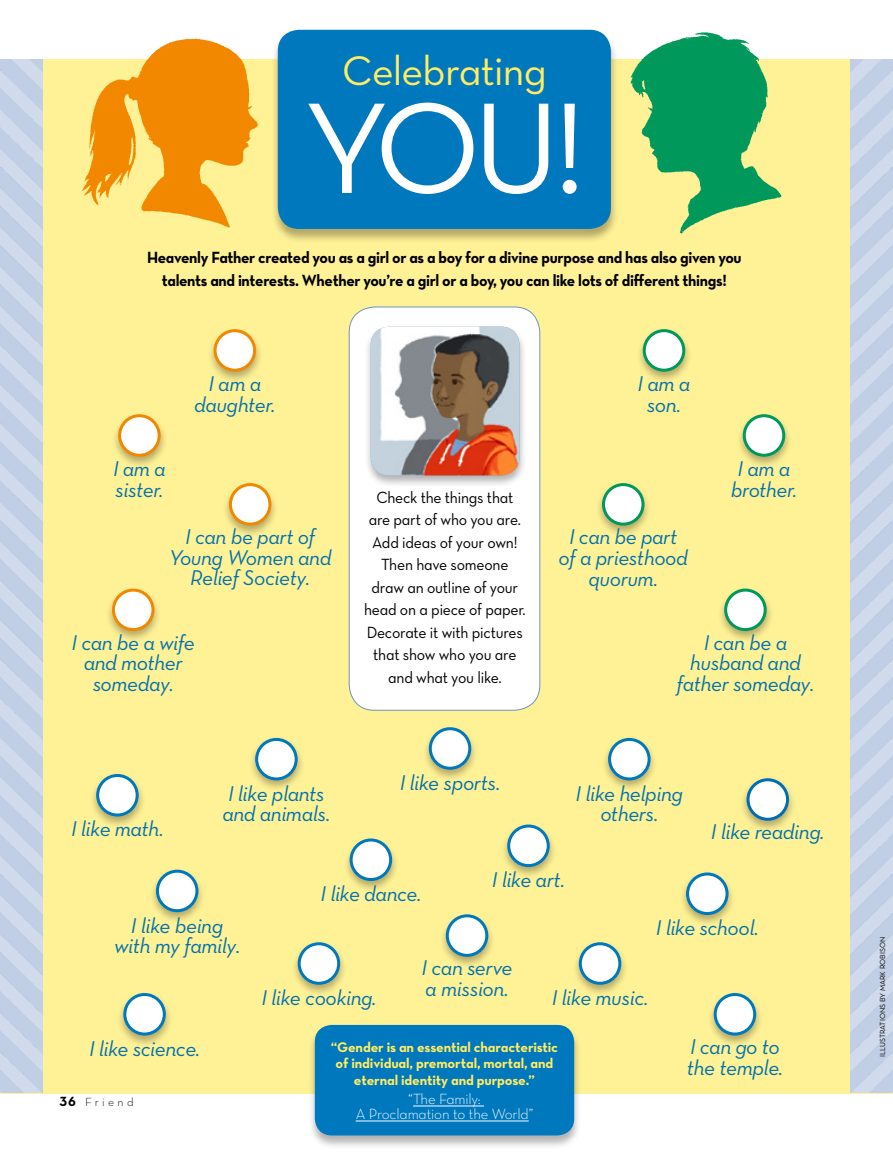
<style>
.page{position:relative;width:893px;height:1161px;background:#fff}
.page>*{position:absolute;margin:0;border:0;box-sizing:border-box;transform-origin:0 0}
.t1{font:131.25px "Neutralds Lat Book Alt";color:#fff}
.t2{font:42px "Neutralds Lat Book Alt";letter-spacing:-.02em;color:#ffec63}
.t3{font:21.75px/20.7px "Neutralds Lat Book Italic Alt";letter-spacing:-.02em;color:#0071ae;text-align:center}
.t4{font:16.5px/22.5px "Neutralds Lat Book Alt";letter-spacing:-.015em;color:#000;text-align:center;scale:.95 1}
.t5{font:16.5px/22.5px "Neutralds Lat Bold Alt";letter-spacing:-.02em;color:#000;text-align:center;scale:.95 1}
.SIDEQT-CIT_para{font:15px/15px "Neutralds Lat Light Alt";letter-spacing:-.01em;color:#fff;text-align:center}
.SIDEQT_para_first{font:14.25px/16.5px "Neutralds Lat Bold Alt";letter-spacing:-.01em;color:#ffec63;text-align:center}
.Folio_L{font:12px "Neutralds Lat Light Alt";letter-spacing:.28em;color:#000}
.t6{font:7.5px "Neutralds Lat Book Alt";color:#000}
.s1{font-family:"Neutralds Lat Bold Alt";font-size:13.5px}
</style>
<div class="page">
<div style="left:0;top:60px;width:893px;height:1033px;background:#fff195"></div>
<div style="left:308px;top:1024px;width:273px;height:125px;background:#000;opacity:.3"></div>
<div style="left:315px;top:1025px;width:259px;height:110px;background:#0078bd;border-radius:17px"></div>
<hr style="left:413px;top:1106px;width:71px;height:1px;background:#fff">
<hr style="left:356px;top:1121px;width:173px;height:1px;background:#fff">
<img style="left:0;top:60px;width:43px;height:1033px">
<img style="left:850px;top:60px;width:43px;height:1033px">
<div style="left:271px;top:29px;width:347px;height:213px;background:#000;opacity:.3"></div>
<div style="left:278px;top:30px;width:333px;height:199px;background:#0078bd;border-radius:21px"></div>
<img style="left:78px;top:38px;width:185px;height:190px">
<img style="left:622px;top:32px;width:162px;height:202px">
<div style="left:207px;top:327px;width:56px;height:56px;background:#000;opacity:.3"></div>
<div style="left:215px;top:331px;width:40px;height:39px;background:#fff;border-radius:50%"></div>
<div style="left:214px;top:329px;width:42px;height:43px;border:3px solid #f28800;border-radius:50%"></div>
<div style="left:636px;top:327px;width:56px;height:56px;background:#000;opacity:.3"></div>
<div style="left:644px;top:331px;width:40px;height:39px;background:#fff;border-radius:50%"></div>
<div style="left:643px;top:329px;width:42px;height:43px;border:3px solid #00985b;border-radius:50%"></div>
<div style="left:736px;top:412px;width:56px;height:56px;background:#000;opacity:.3"></div>
<div style="left:744px;top:416px;width:40px;height:39px;background:#fff;border-radius:50%"></div>
<div style="left:743px;top:414px;width:42px;height:43px;border:3px solid #00985b;border-radius:50%"></div>
<div style="left:105px;top:586px;width:56px;height:56px;background:#000;opacity:.3"></div>
<div style="left:113px;top:590px;width:40px;height:39px;background:#fff;border-radius:50%"></div>
<div style="left:112px;top:588px;width:42px;height:43px;border:3px solid #f28800;border-radius:50%"></div>
<div style="left:717px;top:586px;width:56px;height:56px;background:#000;opacity:.3"></div>
<div style="left:726px;top:590px;width:39px;height:39px;background:#fff;border-radius:50%"></div>
<div style="left:724px;top:588px;width:43px;height:43px;border:3px solid #00985b;border-radius:50%"></div>
<div style="left:595px;top:481px;width:56px;height:56px;background:#000;opacity:.3"></div>
<div style="left:603px;top:485px;width:40px;height:39px;background:#fff;border-radius:50%"></div>
<div style="left:602px;top:483px;width:42px;height:43px;border:3px solid #00985b;border-radius:50%"></div>
<div style="left:222px;top:481px;width:56px;height:56px;background:#000;opacity:.3"></div>
<div style="left:230px;top:485px;width:40px;height:39px;background:#fff;border-radius:50%"></div>
<div style="left:229px;top:483px;width:42px;height:43px;border:3px solid #f28800;border-radius:50%"></div>
<div style="left:439px;top:912px;width:56px;height:56px;background:#000;opacity:.3"></div>
<div style="left:447px;top:916px;width:40px;height:39px;background:#fff;border-radius:50%"></div>
<div style="left:446px;top:914px;width:42px;height:43px;border:3px solid #0078bd;border-radius:50%"></div>
<div style="left:707px;top:990px;width:56px;height:57px;background:#000;opacity:.3"></div>
<div style="left:715px;top:994px;width:40px;height:40px;background:#fff;border-radius:50%"></div>
<div style="left:714px;top:993px;width:42px;height:42px;border:3px solid #0078bd;border-radius:50%"></div>
<div style="left:739px;top:776px;width:57px;height:56px;background:#000;opacity:.3"></div>
<div style="left:748px;top:780px;width:39px;height:39px;background:#fff;border-radius:50%"></div>
<div style="left:746px;top:778px;width:43px;height:43px;border:3px solid #006db7;border-radius:50%"></div>
<div style="left:500px;top:822px;width:56px;height:56px;background:#000;opacity:.3"></div>
<div style="left:509px;top:826px;width:39px;height:39px;background:#fff;border-radius:50%"></div>
<div style="left:507px;top:824px;width:43px;height:43px;border:3px solid #0078bd;border-radius:50%"></div>
<div style="left:89px;top:771px;width:56px;height:57px;background:#000;opacity:.3"></div>
<div style="left:98px;top:775px;width:39px;height:40px;background:#fff;border-radius:50%"></div>
<div style="left:96px;top:774px;width:43px;height:42px;border:3px solid #0078bd;border-radius:50%"></div>
<div style="left:343px;top:836px;width:56px;height:56px;background:#000;opacity:.3"></div>
<div style="left:351px;top:840px;width:40px;height:39px;background:#fff;border-radius:50%"></div>
<div style="left:350px;top:838px;width:42px;height:43px;border:3px solid #0078bd;border-radius:50%"></div>
<div style="left:572px;top:940px;width:56px;height:56px;background:#000;opacity:.3"></div>
<div style="left:580px;top:944px;width:40px;height:39px;background:#fff;border-radius:50%"></div>
<div style="left:579px;top:942px;width:42px;height:43px;border:3px solid #0078bd;border-radius:50%"></div>
<div style="left:116px;top:990px;width:57px;height:57px;background:#000;opacity:.3"></div>
<div style="left:125px;top:994px;width:39px;height:40px;background:#fff;border-radius:50%"></div>
<div style="left:123px;top:993px;width:43px;height:42px;border:3px solid #0078bd;border-radius:50%"></div>
<div style="left:291px;top:940px;width:56px;height:56px;background:#000;opacity:.3"></div>
<div style="left:299px;top:944px;width:40px;height:39px;background:#fff;border-radius:50%"></div>
<div style="left:298px;top:942px;width:42px;height:43px;border:3px solid #0078bd;border-radius:50%"></div>
<div style="left:149px;top:867px;width:56px;height:56px;background:#000;opacity:.3"></div>
<div style="left:157px;top:871px;width:40px;height:40px;background:#fff;border-radius:50%"></div>
<div style="left:156px;top:870px;width:42px;height:42px;border:3px solid #0078bd;border-radius:50%"></div>
<div style="left:422px;top:725px;width:56px;height:56px;background:#000;opacity:.3"></div>
<div style="left:430px;top:729px;width:40px;height:39px;background:#fff;border-radius:50%"></div>
<div style="left:429px;top:727px;width:42px;height:43px;border:3px solid #0078bd;border-radius:50%"></div>
<div style="left:248px;top:735px;width:56px;height:57px;background:#000;opacity:.3"></div>
<div style="left:257px;top:739px;width:39px;height:40px;background:#fff;border-radius:50%"></div>
<div style="left:255px;top:738px;width:43px;height:42px;border:3px solid #0078bd;border-radius:50%"></div>
<div style="left:601px;top:735px;width:56px;height:57px;background:#000;opacity:.3"></div>
<div style="left:610px;top:739px;width:39px;height:40px;background:#fff;border-radius:50%"></div>
<div style="left:608px;top:738px;width:43px;height:42px;border:3px solid #0078bd;border-radius:50%"></div>
<div style="left:679px;top:870px;width:56px;height:56px;background:#000;opacity:.3"></div>
<div style="left:687px;top:874px;width:40px;height:39px;background:#fff;border-radius:50%"></div>
<div style="left:686px;top:872px;width:43px;height:43px;border:3px solid #0078bd;border-radius:50%"></div>
<div style="left:111px;top:412px;width:56px;height:56px;background:#000;opacity:.3"></div>
<div style="left:120px;top:416px;width:39px;height:39px;background:#fff;border-radius:50%"></div>
<div style="left:118px;top:414px;width:43px;height:43px;border:3px solid #f28800;border-radius:50%"></div>
<div style="left:349px;top:307px;width:191px;height:403px;background:#fff;border-radius:26px"></div>
<div style="left:349px;top:307px;width:191px;height:404px;border:1px solid #6e94c1;border-radius:26px"></div>
<div style="left:364px;top:324px;width:163px;height:163px;background:#000;opacity:.3"></div>
<img style="left:371px;top:327px;width:149px;height:148px">
<p class="t2" style="left:342px;top:39px;width:206px">Celebrating</p>
<p class="t1" style="left:303px;top:49px;width:284px">YOU!</p>
<p class="t5" style="left:147px;top:245px;width:627px">Heavenly Father created you as a girl or as a boy for a divine purpose and has also given you talents and interests. Whether you’re a girl or a boy, you can like lots of different things!</p>
<p class="t3" style="left:194px;top:373px;width:83px">I am a daughter.</p>
<p class="t3" style="left:638px;top:373px;width:54px">I am a son.</p>
<p class="t3" style="left:113px;top:458px;width:54px">I am a</p>
<p class="t3" style="left:115px;top:478px;width:50px">sister.</p>
<p class="t3" style="left:731px;top:458px;width:68px">I am a brother.</p>
<p class="t4" style="left:364px;top:485px;width:172px">Check the things that are part of who you are.<br>Add ideas of your own!<br>Then have someone draw an outline of your head on a piece of paper.<br>Decorate it with pictures that show who you are and what you like.</p>
<p class="t3" style="left:169px;top:526px;width:164px">I can be part of<br>Young Women and<br>Relief Society.</p>
<p class="t3" style="left:559px;top:526px;width:131px">I can be part of a priesthood quorum.</p>
<p class="t3" style="left:72px;top:631px;width:125px">I can be a wife and mother someday.</p>
<p class="t3" style="left:677px;top:631px;width:139px">I can be a husband and father someday.</p>
<p class="t3" style="left:71px;top:818px;width:94px">I like math.</p>
<p class="t3" style="left:400px;top:772px;width:102px">I like sports.</p>
<p class="t3" style="left:222px;top:782px;width:110px;text-align:left">I like plants and animals.</p>
<p class="t3" style="left:575px;top:782px;width:109px">I like helping others.</p>
<p class="t3" style="left:320px;top:883px;width:102px">I like dance.</p>
<p class="t3" style="left:492px;top:868px;width:75px">I like art.</p>
<p class="t3" style="left:711px;top:820px;width:115px">I like reading.</p>
<p class="t3" style="left:114px;top:914px;width:128px">I like being with my family.</p>
<p class="t3" style="left:89px;top:1037px;width:112px">I like science.</p>
<p class="Folio_L" style="left:60px;top:1093px;width:76px"><span class="s1">36</span> Friend</p>
<p class="t3" style="left:261px;top:987px;width:116px">I like cooking.</p>
<p class="t3" style="left:422px;top:957px;width:92px;text-align:left">I can serve a mission.</p>
<p class="t3" style="left:656px;top:917px;width:104px">I like school.</p>
<p class="t3" style="left:552px;top:987px;width:98px">I like music.</p>
<p class="SIDEQT_para_first" style="left:331px;top:1038px;width:229px">“Gender is an essential characteristic of individual, premortal, mortal, and eternal identity and purpose.”</p>
<p class="SIDEQT-CIT_para" style="left:356px;top:1091px;width:179px">“The Family:<br>A Proclamation to the World”</p>
<p class="t3" style="left:687px;top:1036px;width:98px;text-align:left">I can go to the temple.</p>
<p class="t6" style="left:877px;top:1057px;width:122px;rotate:-90deg">ILLUSTRATIONS BY MARK ROBISON</p>
</div>
